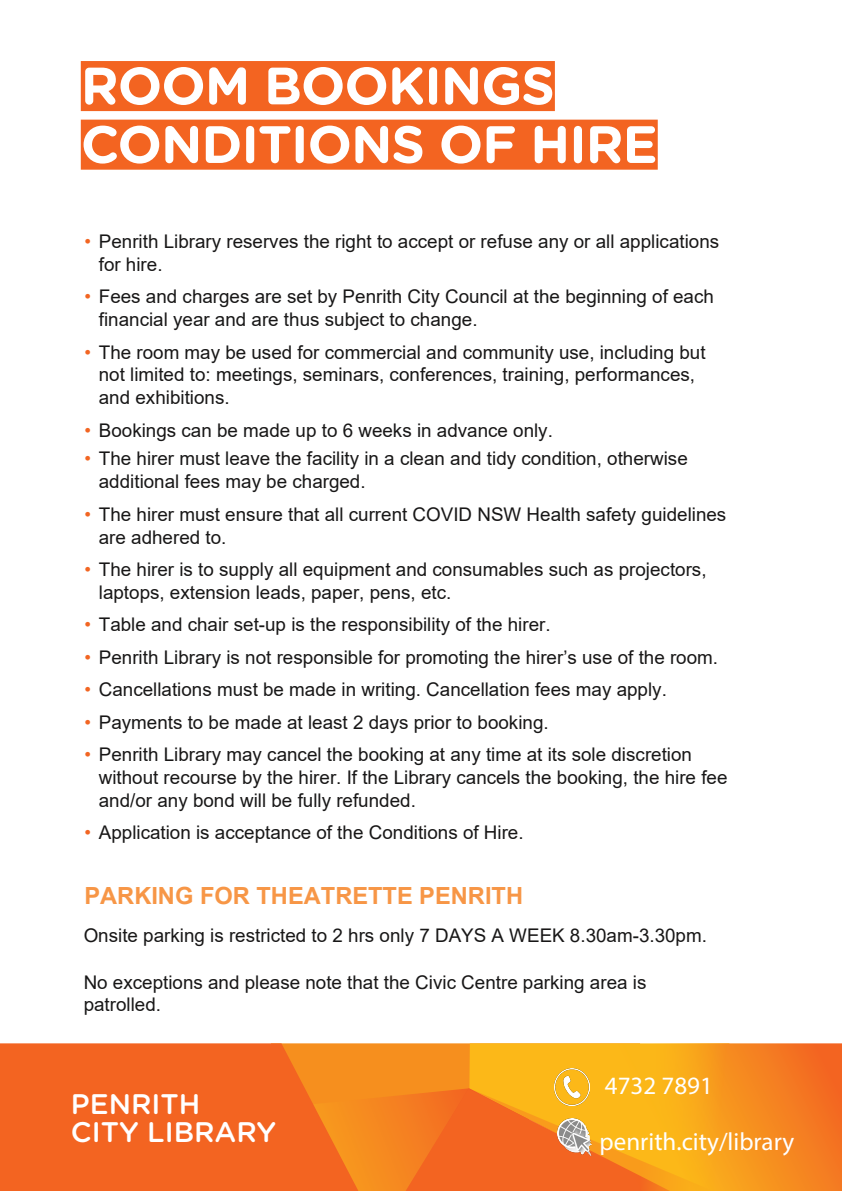
<style>
.page{position:relative;width:842px;height:1191px;background:#fff}
.page>*{position:absolute;margin:0;border:0;box-sizing:border-box;transform-origin:0 0}
.HEADER_Orange_Backgr{font:700 52.5px/58.6px "Gotham Rounded";letter-spacing:-.02em;color:#fff}
.t1{font:700 50.7px/64.1px "Cambria";color:#fffefd}
.t2{font:500 28.3px/27.1px "Gotham Rounded";color:#fff}
.t3{font:27.5px "Cambria";color:#fffefd}
.Body_Copy{font:25px "Myriad Pro";color:#fff}
.t4{font:700 23.6px "Arial";color:#f79646}
.t5{font:18.8px/22.8px "Arial";color:#181717}
.s1{color:#f26522}
</style>
<div class="page">
<div style="left:0;top:1043px;width:271px;height:148px;background:#f36421"></div>
<svg style="left:271px;top:1043px;width:276px;height:148px;background:#f5801f"></svg>
<svg style="left:547px;top:1043px;width:295px;height:148px;background:#f7961d"></svg>
<img style="left:555px;top:1068px;width:35px;height:37px">
<img style="left:557px;top:1118px;width:34px;height:37px">
<div style="left:81px;top:61px;width:474px;height:50px;background:#f36421"></div>
<div style="left:81px;top:120px;width:577px;height:50px;background:#f36421"></div>
<p class="HEADER_Orange_Backgr" style="left:81px;top:54px;width:578px">ROOM BOOKINGS<br>CONDITIONS OF HIRE</p>
<p class="t1" style="left:90px;top:76px;width:502px">ROOM BOOKINGS<br>CONDITIONS OF HIRE</p>
<p class="t5" style="left:99px;top:230px;width:622px;text-indent:-14px"><span class="s1">•</span> Penrith Library reserves the right to accept or refuse any or all applications for hire.</p>
<p class="t5" style="left:99px;top:285px;width:617px;text-indent:-14px"><span class="s1">•</span> Fees and charges are set by Penrith City Council at the beginning of each financial year and are thus subject to change.</p>
<p class="t5" style="left:99px;top:340px;width:608px;text-indent:-14px"><span class="s1">•</span> The room may be used for commercial and community use, including but not limited to: meetings, seminars, conferences, training, performances, and exhibitions.</p>
<p class="t5" style="left:84px;top:418px;width:470px"><span class="s1">•</span> Bookings can be made up to 6 weeks in advance only.</p>
<p class="t5" style="left:99px;top:447px;width:590px;text-indent:-14px"><span class="s1">•</span> The hirer must leave the facility in a clean and tidy condition, otherwise additional fees may be charged.</p>
<p class="t5" style="left:99px;top:502px;width:629px;text-indent:-14px"><span class="s1">•</span> The hirer must ensure that all current COVID NSW Health safety guidelines are adhered to.</p>
<p class="t5" style="left:99px;top:558px;width:609px;text-indent:-14px"><span class="s1">•</span> The hirer is to supply all equipment and consumables such as projectors, laptops, extension leads, paper, pens, etc.</p>
<p class="t5" style="left:84px;top:613px;width:468px"><span class="s1">•</span> Table and chair set-up is the responsibility of the hirer.</p>
<p class="t5" style="left:84px;top:645px;width:635px"><span class="s1">•</span> Penrith Library is not responsible for promoting the hirer’s use of the room.</p>
<p class="t5" style="left:84px;top:678px;width:584px"><span class="s1">•</span> Cancellations must be made in writing. Cancellation fees may apply.</p>
<p class="t5" style="left:84px;top:710px;width:466px"><span class="s1">•</span> Payments to be made at least 2 days prior to booking.</p>
<p class="t5" style="left:99px;top:742px;width:630px;text-indent:-14px"><span class="s1">•</span> Penrith Library may cancel the booking at any time at its sole discretion without recourse by the hirer. If the Library cancels the booking, the hire fee and/or any bond will be fully refunded.</p>
<p class="t5" style="left:84px;top:821px;width:441px"><span class="s1">•</span> Application is acceptance of the Conditions of Hire.</p>
<p class="t4" style="left:84px;top:879px;width:440px">PARKING FOR THEATRETTE PENRITH</p>
<p class="t5" style="left:84px;top:924px;width:625px">Onsite parking is restricted to 2 hrs only 7 DAYS A WEEK 8.30am-3.30pm.</p>
<p class="t5" style="left:84px;top:970px;width:564px">No exceptions and please note that the Civic Centre parking area is patrolled.</p>
<p class="t3" style="left:82px;top:1082px;width:171px">CITY LIBRARY</p>
<h3 class="t2" style="left:71px;top:1089px;width:207px">PENRITH<br>CITY LIBRARY</h3>
<p class="Body_Copy" style="left:605px;top:1070px;width:109px">4732 7891</p>
<p class="Body_Copy" style="left:600px;top:1126px;width:196px">penrith.city/library</p>
</div>
